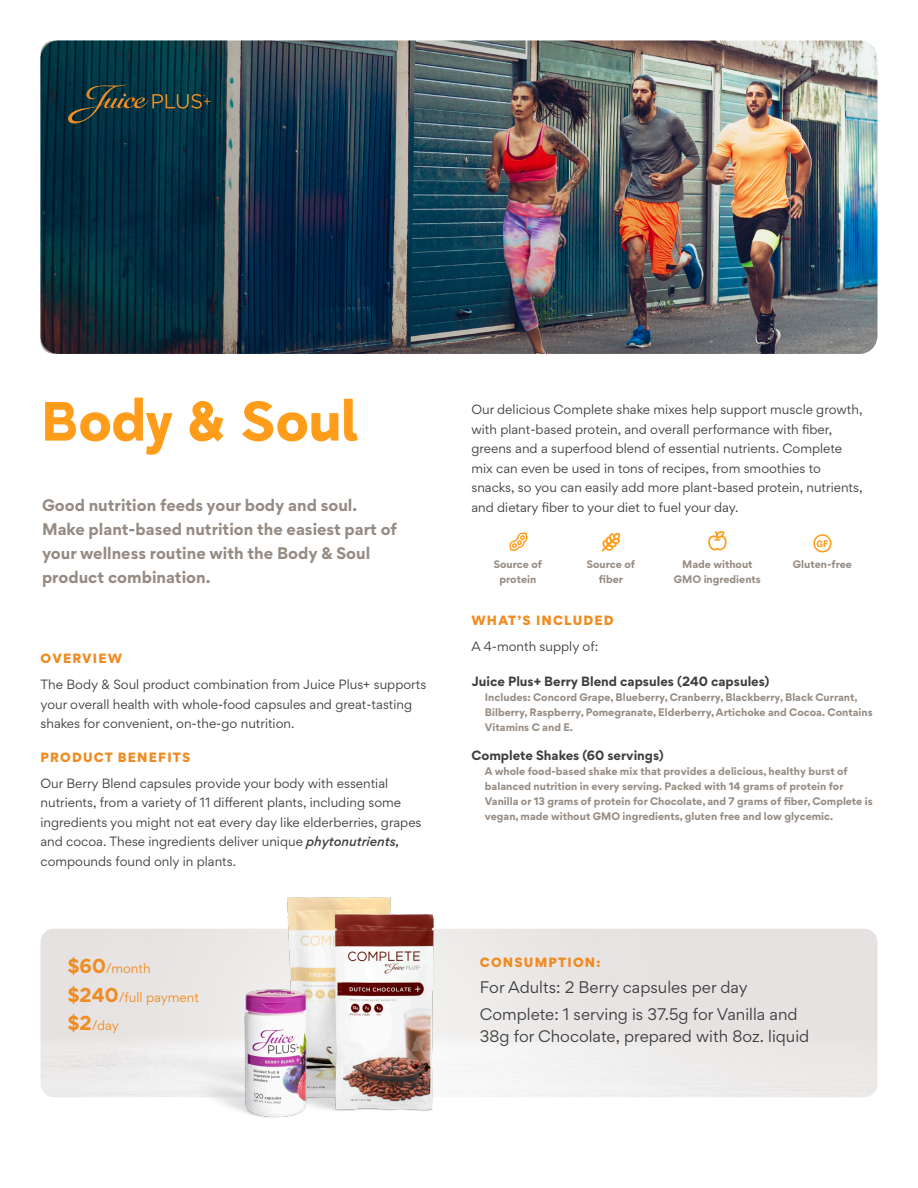
<style>
.page{position:relative;width:918px;height:1188px;background:#fff}
.page>*{position:absolute;margin:0;border:0;box-sizing:border-box;transform-origin:0 0}
.t1{font:700 60px "Halcyon";letter-spacing:-.005em;color:#ff9d1b}
.t2{font:700 15px/24px "Gordita";color:#958b82}
.t3{font:15px/22.5px "Gordita";color:#3e3e3f}
.t4{font:12px/19.5px "Gordita";color:#3e3e3f}
.t5{font:700 12px "Gordita";color:#3e3e3f}
.Subheading{font:900 12px "Gordita";letter-spacing:.1em;color:#f08b21}
.t6{font:12px "Gordita";color:#f08b21}
.Bold_Ingredients{font:700 9.75px/15px "Gordita";color:#958b82}
.s1{font-weight:500;font-style:italic}
.s2{font-weight:700;font-size:18px}
</style>
<div class="page">
<img style="left:40px;top:40px;width:838px;height:314px;border-radius:14px">
<svg style="left:509px;top:533px;width:19px;height:18px"></svg>
<svg style="left:602px;top:533px;width:18px;height:18px"></svg>
<svg style="left:708px;top:531px;width:19px;height:20px"></svg>
<svg style="left:813px;top:534px;width:19px;height:19px"></svg>
<img style="left:162px;top:897px;width:305px;height:221px">
<svg style="left:64px;top:84px;width:146px;height:42px;background:#183b3e"></svg>
<p class="t1" style="left:40px;top:376px;width:321px">Body &amp; Soul</p>
<p class="t2" style="left:42px;top:492px;width:357px">Good nutrition feeds your body and soul.<br>Make plant-based nutrition the easiest part of your wellness routine with the Body &amp; Soul product combination.</p>
<p class="Subheading" style="left:40px;top:648px;width:83px">OVERVIEW</p>
<p class="t4" style="left:40px;top:675px;width:387px">The Body &amp; Soul product combination from Juice Plus+ supports your overall health with whole-food capsules and great-tasting shakes for convenient, on-the-go nutrition.</p>
<p class="Subheading" style="left:40px;top:747px;width:151px">PRODUCT BENEFITS</p>
<p class="t4" style="left:40px;top:773px;width:383px">Our Berry Blend capsules provide your body with essential nutrients, from a variety of 11 different plants, including some ingredients you might not eat every day like elderberries, grapes and cocoa. These ingredients deliver unique <span class="s1">phytonutrients, </span>compounds found only in plants.</p>
<p class="t6" style="left:68px;top:960px;width:84px"><span class="s2">$60</span>/month</p>
<p class="t6" style="left:68px;top:988px;width:132px"><span class="s2">$240</span>/full payment</p>
<p class="t6" style="left:68px;top:1017px;width:52px"><span class="s2">$2</span>/day</p>
<p class="t4" style="left:471px;top:399px;width:393px">Our delicious Complete shake mixes help support muscle growth, with plant-based protein, and overall performance with fiber, greens and a superfood blend of essential nutrients. Complete mix can even be used in tons of recipes, from smoothies to snacks, so you can easily add more plant-based protein, nutrients, and dietary fiber to your diet to fuel your day.</p>
<p class="Bold_Ingredients" style="left:494px;top:557px;width:50px">Source of</p>
<p class="Bold_Ingredients" style="left:793px;top:556px;width:61px">Gluten-free</p>
<p class="Bold_Ingredients" style="left:500px;top:572px;width:38px">protein</p>
<p class="Bold_Ingredients" style="left:674px;top:557px;width:89px;text-align:center">Made without<br>GMO ingredients</p>
<p class="Bold_Ingredients" style="left:587px;top:557px;width:50px;text-align:center">Source of fiber</p>
<p class="Subheading" style="left:471px;top:610px;width:144px">WHAT’S INCLUDED</p>
<p class="t4" style="left:471px;top:636px;width:128px">A 4-month supply of:</p>
<p class="t5" style="left:471px;top:672px;width:299px">Juice Plus+ Berry Blend capsules (240 capsules)</p>
<p class="Bold_Ingredients" style="left:485px;top:690px;width:389px">Includes: Concord Grape, Blueberry, Cranberry, Blackberry, Black Currant,<br>Bilberry, Raspberry, Pomegranate, Elderberry, Artichoke and Cocoa. Contains<br>Vitamins C and E.</p>
<p class="t5" style="left:471px;top:745px;width:194px">Complete Shakes (60 servings)</p>
<p class="Bold_Ingredients" style="left:485px;top:763px;width:389px">A whole food-based shake mix that provides a delicious, healthy burst of balanced nutrition in every serving. Packed with 14 grams of protein for Vanilla or 13 grams of protein for Chocolate, and 7 grams of fiber, Complete is vegan, made without GMO ingredients, gluten free and low glycemic.</p>
<p class="Subheading" style="left:480px;top:952px;width:122px">CONSUMPTION:</p>
<p class="t3" style="left:480px;top:976px;width:269px">For Adults: 2 Berry capsules per day</p>
<p class="t3" style="left:480px;top:1002px;width:331px">Complete: 1 serving is 37.5g for Vanilla and<br>38g for Chocolate, prepared with 8oz. liquid</p>
</div>
